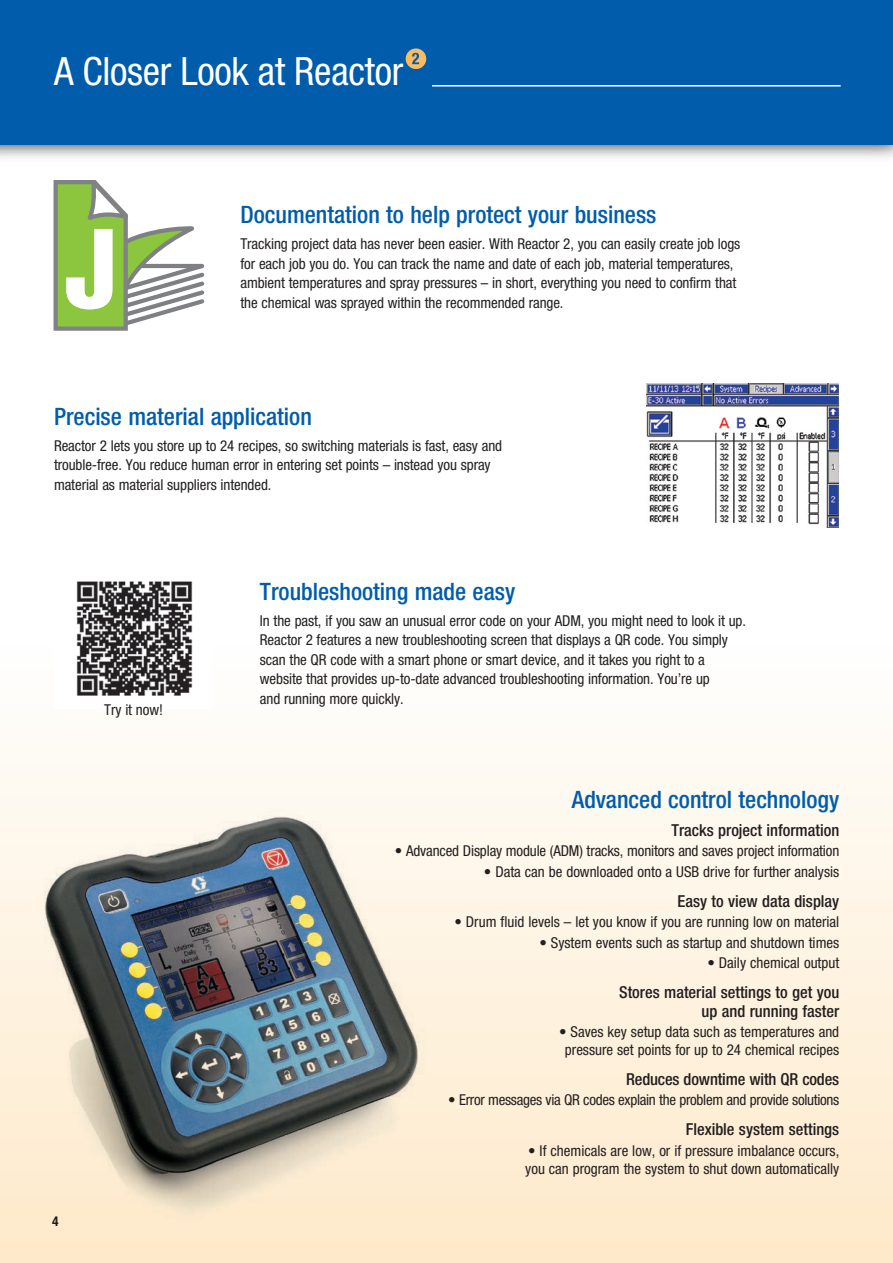
<style>
.page{position:relative;width:893px;height:1263px;background:#fff}
.page>*{position:absolute;margin:0;border:0;box-sizing:border-box;transform-origin:0 0}
.t1{font:111px "Helvetica LT Std Comp";color:#fff}
.t2{font:condensed 39px "Helvetica Neue LT Std";letter-spacing:-.005em;color:#fff}
.t3{font:500 condensed 24px "Helvetica Neue LT Std";color:#015dab}
.t4{font:500 condensed 16.5px/18.8px "Helvetica Neue LT Std";color:#231f20;text-align:right}
.t5{font:condensed 15px/19.5px "Helvetica Neue LT Std";letter-spacing:-.005em;color:#231f20}
.t6{font:700 condensed 13.5px "Helvetica Neue LT Std";color:#231f20}
</style>
<div class="page">
<div style="left:0;top:638px;width:893px;height:625px;background:linear-gradient(to bottom,#fefffe,#fee9ca)"></div>
<div style="left:0;top:0;width:893px;height:145px;background:#015dab"></div>
<img style="left:0;top:775px;width:447px;height:480px">
<svg style="left:54px;top:180px;width:151px;height:151px"></svg>
<img style="left:646px;top:383px;width:193px;height:144px">
<img style="left:55px;top:581px;width:156px;height:128px">
<svg style="left:406px;top:48px;width:20px;height:21px"></svg>
<hr style="left:432px;top:85px;width:409px;height:2px;background:#fff">
<h2 class="t2" style="left:54px;top:49px;width:351px">A Closer Look at Reactor</h2>
<h1 class="t1" style="left:64px;top:198px;width:53px">J</h1>
<h3 class="t3" style="left:240px;top:200px;width:418px">Documentation to help protect your business</h3>
<p class="t5" style="left:240px;top:234px;width:501px">Tracking project data has never been easier. With Reactor 2, you can easily create job logs for each job you do. You can track the name and date of each job, material temperatures, ambient temperatures and spray pressures – in short, everything you need to confirm that the chemical was sprayed within the recommended range.</p>
<h3 class="t3" style="left:54px;top:402px;width:259px">Precise material application</h3>
<p class="t5" style="left:54px;top:436px;width:450px">Reactor 2 lets you store up to 24 recipes, so switching materials is fast, easy and trouble-free. You reduce human error in entering set points – instead you spray material as material suppliers intended.</p>
<p class="t5" style="left:104px;top:699px;width:60px">Try it now!</p>
<p class="t6" style="left:52px;top:1213px;width:8px">4</p>
<h3 class="t3" style="left:260px;top:577px;width:257px">Troubleshooting made easy</h3>
<p class="t5" style="left:260px;top:611px;width:488px">In the past, if you saw an unusual error code on your ADM, you might need to look it up.<br>Reactor 2 features a new troubleshooting screen that displays a QR code. You simply scan the QR code with a smart phone or smart device, and it takes you right to a website that provides up-to-date advanced troubleshooting information. You’re up<br>and running more quickly.</p>
<h3 class="t3" style="left:572px;top:785px;width:269px">Advanced control technology</h3>
<p class="t4" style="left:671px;top:820px;width:169px">Tracks project information</p>
<p class="t5" style="left:395px;top:841px;width:446px">• Advanced Display module (ADM) tracks, monitors and saves project information</p>
<p class="t5" style="left:484px;top:861px;width:357px">• Data can be downloaded onto a USB drive for further analysis</p>
<p class="t4" style="left:678px;top:891px;width:163px">Easy to view data display</p>
<p class="t5" style="left:454px;top:912px;width:386px">• Drum fluid levels – let you know if you are running low on material</p>
<p class="t5" style="left:539px;top:932px;width:301px">• System events such as startup and shutdown times</p>
<p class="t5" style="left:707px;top:953px;width:133px">• Daily chemical output</p>
<p class="t4" style="left:619px;top:982px;width:222px">Stores material settings to get you up and running faster</p>
<p class="t5" style="left:559px;top:1023px;width:282px;line-height:18px;text-align:center">• Saves key setup data such as temperatures and pressure set points for up to 24 chemical recipes</p>
<p class="t4" style="left:626px;top:1069px;width:215px">Reduces downtime with QR codes</p>
<p class="t5" style="left:448px;top:1090px;width:392px">• Error messages via QR codes explain the problem and provide solutions</p>
<p class="t4" style="left:686px;top:1120px;width:155px">Flexible system settings</p>
<p class="t5" style="left:525px;top:1141px;width:315px;line-height:18px">• If chemicals are low, or if pressure imbalance occurs, you can program the system to shut down automatically</p>
</div>
